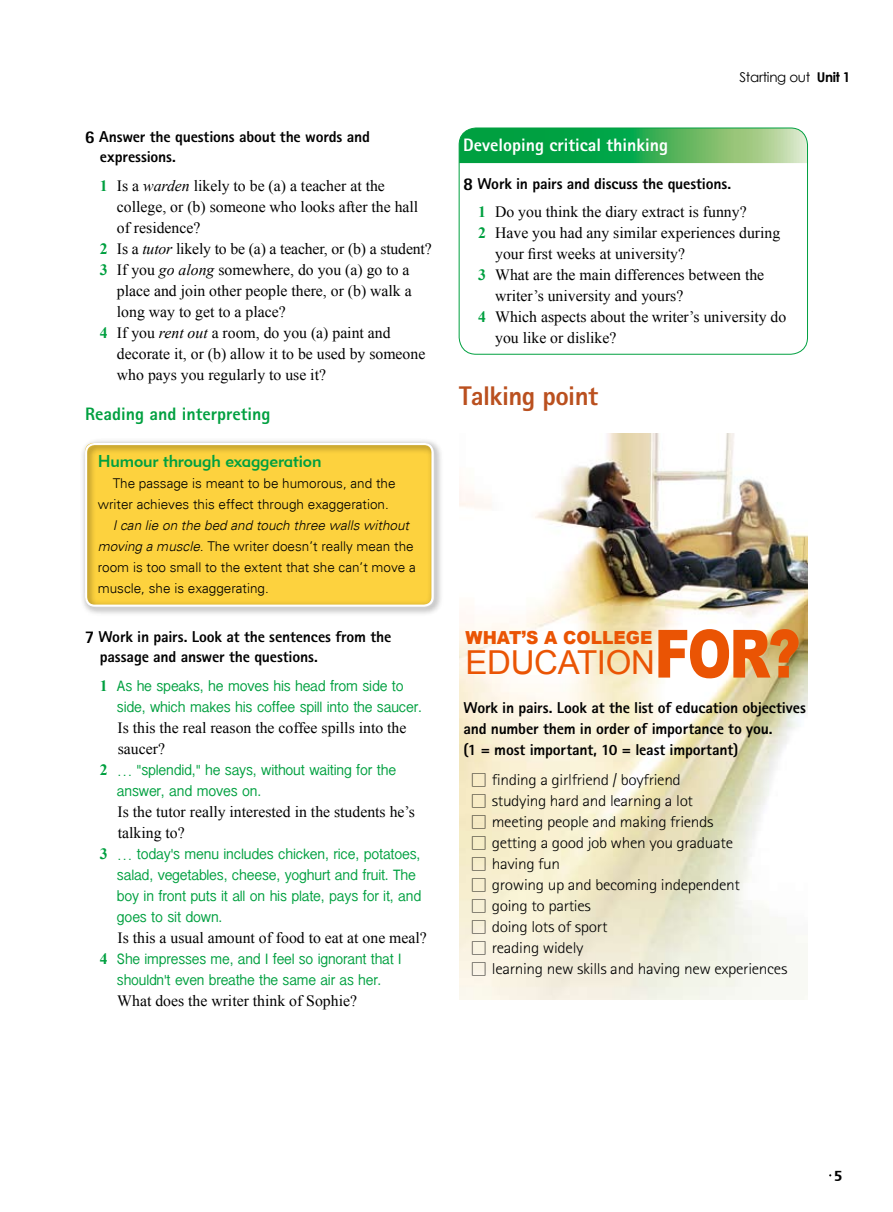
<style>
.page{position:relative;width:893px;height:1212px;background:#fff}
.page>*{position:absolute;margin:0;border:0;box-sizing:border-box;transform-origin:0 0}
.t1{font:33px "Arial";letter-spacing:-.01em;color:#ea5404}
.t2{font:800 27px "Rotis Sans Serif";letter-spacing:-.02em;color:#ba501f}
.t3{font:800 18px "Rotis Sans Serif";color:#fff}
.t4{font:800 18px "Rotis Sans Serif";color:#00a040}
.t5{font:900 18px "Arial";color:#ea5404;scale:.95 1}
.t6{font:17.1px "Geometric 415 BT Medium A";letter-spacing:-.01em;color:#00a040}
.t7{font:15.75px/21px "Times New Roman";color:#000}
.t8{font:15.75px/21px "Inai Mathi";letter-spacing:-.01em;color:#00a040}
.t9{font:800 15.75px/19.8px "Rotis Sans Serif";letter-spacing:-.01em;color:#000}
.t10{font:300 15.75px/21px "Rotis Sans Serif";letter-spacing:-.02em;color:#000;scale:1.1 1}
.t11{font:300 13.5px/21px "Univers";color:#000}
.t12{font:13.5px "Century Gothic";letter-spacing:-.025em;color:#000}
.s1{font-size:18px}
.s2{font-weight:700;color:#00a040}
.s3{font-style:italic}
.s4{font-family:"Times New Roman";font-weight:700}
.s5{font-family:"Univers";font-weight:300}
.s6{font-weight:700}
.s7{font-weight:900;font-size:66.6px}
.s8{font-family:"Apple Gothic";font-weight:400;font-size:13.5px}
</style>
<div class="page">
<div style="left:79px;top:437px;width:365px;height:179px;background:#000;opacity:.75"></div>
<div style="left:85px;top:443px;width:349px;height:164px;border:2px solid #fff;border-radius:9px"></div>
<img style="left:459px;top:434px;width:349px;height:565px">
<svg style="left:459px;top:128px;width:348px;height:35px;background:#41b25f"></svg>
<div style="left:459px;top:128px;width:349px;height:227px;border:1px solid #00a040;border-radius:17px"></div>
<p class="t9" style="left:100px;top:127px;width:271px;text-indent:-15px"><span class="s1">6</span> Answer the questions about the words and expressions.</p>
<p class="t7" style="left:100px;top:175px;width:286px"><span class="s2">1</span> Is a <span class="s3">warden</span> likely to be (a) a teacher at the</p>
<p class="t7" style="left:117px;top:196px;width:303px">college, or (b) someone who looks after the hall</p>
<p class="t7" style="left:117px;top:217px;width:85px">of residence?</p>
<p class="t7" style="left:100px;top:238px;width:333px"><span class="s2">2</span> Is a <span class="s3">tutor</span> likely to be (a) a teacher, or (b) a student?</p>
<p class="t7" style="left:100px;top:259px;width:311px"><span class="s2">3</span> If you <span class="s3">go along</span> somewhere, do you (a) go to a</p>
<p class="t7" style="left:117px;top:280px;width:296px">place and join other people there, or (b) walk a</p>
<p class="t7" style="left:117px;top:301px;width:170px">long way to get to a place?</p>
<p class="t7" style="left:100px;top:322px;width:292px"><span class="s2">4</span> If you <span class="s3">rent out</span> a room, do you (a) paint and</p>
<p class="t7" style="left:117px;top:343px;width:310px">decorate it, or (b) allow it to be used by someone</p>
<p class="t7" style="left:117px;top:364px;width:211px">who pays you regularly to use it?</p>
<p class="t4" style="left:85px;top:403px;width:187px">Reading and interpreting</p>
<p class="t6" style="left:98px;top:451px;width:225px">Humour through exaggeration</p>
<p class="t11" style="left:98px;top:472px;width:299px;text-indent:15px">The passage is meant to be humorous, and the writer achieves this effect through exaggeration.</p>
<p class="t11" style="left:98px;top:514px;width:320px;text-indent:15px"><span class="s3">I can lie on the bed and touch three walls without moving a muscle.</span> The writer doesn’t really mean the room is too small to the extent that she can’t move a muscle, she is exaggerating.</p>
<p class="t9" style="left:100px;top:626px;width:293px;text-indent:-15px"><span class="s1">7</span> Work in pairs. Look at the sentences from the passage and answer the questions.</p>
<p class="t8" style="left:117px;top:676px;width:307px;text-indent:-17px"><span class="s4">1</span> As he speaks, he moves his head from side to side, which makes his coffee spill into the saucer.</p>
<p class="t7" style="left:118px;top:717px;width:290px">Is this the real reason the coffee spills into the saucer?</p>
<p class="t8" style="left:117px;top:760px;width:281px;text-indent:-17px"><span class="s4">2</span> <span class="s5">…</span> "splendid," he says, without waiting for the answer, and moves on.</p>
<p class="t7" style="left:118px;top:801px;width:299px">Is the tutor really interested in the students he’s talking to?</p>
<p class="t8" style="left:117px;top:844px;width:306px;text-indent:-17px"><span class="s4">3</span> <span class="s5">…</span> today's menu includes chicken, rice, potatoes, salad, vegetables, cheese, yoghurt and fruit. The boy in front puts it all on his plate, pays for it, and goes to sit down.</p>
<p class="t7" style="left:118px;top:927px;width:311px">Is this a usual amount of food to eat at one meal?</p>
<p class="t8" style="left:100px;top:949px;width:303px;text-align:center"><span class="s4">4</span> She impresses me, and I feel so ignorant that I shouldn't even breathe the same air as her.</p>
<p class="t7" style="left:117px;top:990px;width:241px">What does the writer think of Sophie?</p>
<p class="t12" style="left:739px;top:68px;width:112px">Starting out <span class="s6">Unit 1</span></p>
<p class="t3" style="left:463px;top:134px;width:206px">Developing critical thinking</p>
<p class="t9" style="left:463px;top:174px;width:270px"><span class="s1">8</span> Work in pairs and discuss the questions.</p>
<p class="t7" style="left:478px;top:201px;width:270px"><span class="s2">1</span> Do you think the diary extract is funny?</p>
<p class="t7" style="left:478px;top:222px;width:304px"><span class="s2">2</span> Have you had any similar experiences during</p>
<p class="t7" style="left:495px;top:243px;width:191px">your first weeks at university?</p>
<p class="t7" style="left:478px;top:264px;width:288px"><span class="s2">3</span> What are the main differences between the</p>
<p class="t7" style="left:495px;top:285px;width:190px">writer’s university and yours?</p>
<p class="t7" style="left:478px;top:306px;width:310px"><span class="s2">4</span> Which aspects about the writer’s university do</p>
<p class="t7" style="left:495px;top:327px;width:123px">you like or dislike?</p>
<h2 class="t2" style="left:459px;top:379px;width:140px">Talking point</h2>
<h1 class="t1" style="left:466px;top:644px;width:336px">EDUCATION<span class="s7">FOR?</span></h1>
<p class="t9" style="left:463px;top:697px;width:344px;line-height:21px">Work in pairs. Look at the list of education objectives and number them in order of importance to you.<br>(1 = most important, 10 = least important)</p>
<p class="t10" style="left:472px;top:769px;width:288px"><span class="s8">☐</span> finding a girlfriend / boyfriend<br><span class="s8">☐</span> studying hard and learning a lot<br><span class="s8">☐</span> meeting people and making friends<br><span class="s8">☐</span> getting a good job when you graduate<br><span class="s8">☐</span> having fun<br><span class="s8">☐</span> growing up and becoming independent<br><span class="s8">☐</span> going to parties<br><span class="s8">☐</span> doing lots of sport<br><span class="s8">☐</span> reading widely<br><span class="s8">☐</span> learning new skills and having new experiences</p>
<p class="t5" style="left:466px;top:628px;width:198px">WHAT’S A COLLEGE</p>
</div>
